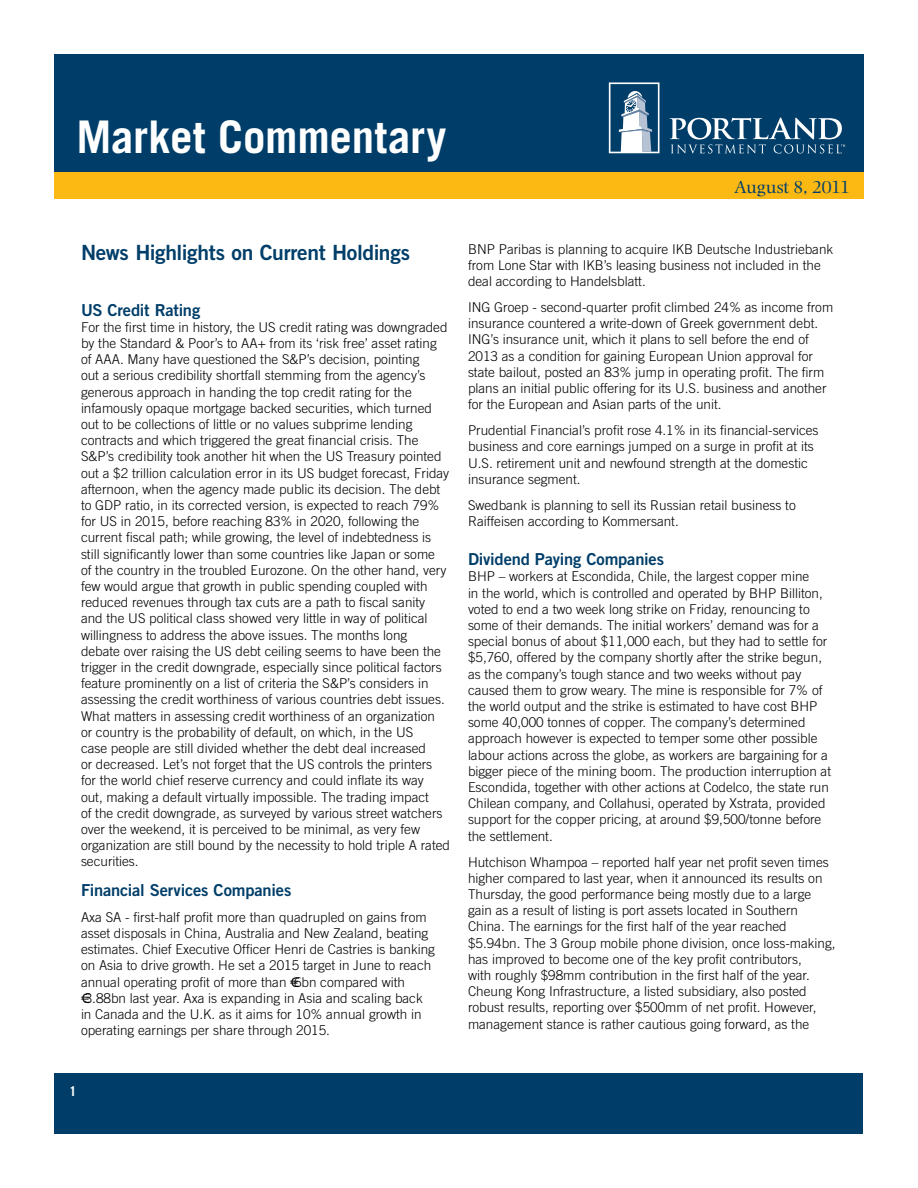
<style>
.page{position:relative;width:918px;height:1188px;background:#fff}
.page>*{position:absolute;margin:0;border:0;box-sizing:border-box;transform-origin:0 0}
.t1{font:700 45px "Trade Gothic";letter-spacing:-.005em;color:#fff}
.t2{font:21px "Trade Gothic Bold Two";letter-spacing:-.015em;color:#003e69}
.t3{font:18px "Photina";letter-spacing:-.015em;color:#003e69}
.t4{font:16.5px "Trade Gothic Bold Two";letter-spacing:-.015em;color:#003e69}
.t5{font:300 13.5px/16.2px "Trade Gothic";color:#000}
.t6{font:700 13.5px "Trade Gothic";color:#fff}
</style>
<div class="page">
<div style="left:54px;top:54px;width:810px;height:142px;background:#003e69"></div>
<svg style="left:609px;top:82px;width:51px;height:71px"></svg>
<svg style="left:670px;top:118px;width:175px;height:35px"></svg>
<div style="left:55px;top:1073px;width:808px;height:60px;background:#003e69"></div>
<div style="left:54px;top:172px;width:810px;height:28px;background:#fdb913"></div>
<h1 class="t1" style="left:76px;top:109px;width:371px">Market Commentary</h1>
<h3 class="t3" style="left:734px;top:177px;width:118px">August 8, 2011</h3>
<h2 class="t2" style="left:81px;top:239px;width:331px">News Highlights on Current Holdings</h2>
<p class="t4" style="left:81px;top:299px;width:121px">US Credit Rating</p>
<p class="t5" style="left:81px;top:319px;width:371px">For the first time in history, the US credit rating was downgraded by the Standard &amp; Poor’s to AA+ from its ‘risk free’ asset rating of AAA. Many have questioned the S&amp;P’s decision, pointing<br>out a serious credibility shortfall stemming from the agency’s generous approach in handing the top credit rating for the infamously opaque mortgage backed securities, which turned out to be collections of little or no values subprime lending contracts and which triggered the great financial crisis. The S&amp;P’s credibility took another hit when the US Treasury pointed out a $2 trillion calculation error in its US budget forecast, Friday afternoon, when the agency made public its decision. The debt to GDP ratio, in its corrected version, is expected to reach 79% for US in 2015, before reaching 83% in 2020, following the current fiscal path; while growing, the level of indebtedness is still significantly lower than some countries like Japan or some<br>of the country in the troubled Eurozone. On the other hand, very few would argue that growth in public spending coupled with reduced revenues through tax cuts are a path to fiscal sanity and the US political class showed very little in way of political willingness to address the above issues. The months long<br>debate over raising the US debt ceiling seems to have been the trigger in the credit downgrade, especially since political factors feature prominently on a list of criteria the S&amp;P’s considers in assessing the credit worthiness of various countries debt issues.<br>What matters in assessing credit worthiness of an organization<br>or country is the probability of default, on which, in the US<br>case people are still divided whether the debt deal increased<br>or decreased. Let’s not forget that the US controls the printers for the world chief reserve currency and could inflate its way<br>out, making a default virtually impossible. The trading impact<br>of the credit downgrade, as surveyed by various street watchers over the weekend, it is perceived to be minimal, as very few organization are still bound by the necessity to hold triple A rated securities.</p>
<p class="t4" style="left:81px;top:880px;width:212px">Financial Services Companies</p>
<p class="t5" style="left:81px;top:909px;width:356px">Axa SA - first-half profit more than quadrupled on gains from asset disposals in China, Australia and New Zealand, beating estimates. Chief Executive Officer Henri de Castries is banking on Asia to drive growth. He set a 2015 target in June to reach annual operating profit of more than €6bn compared with €3.88bn last year. Axa is expanding in Asia and scaling back in Canada and the U.K. as it aims for 10% annual growth in operating earnings per share through 2015.</p>
<p class="t5" style="left:468px;top:241px;width:367px">BNP Paribas is planning to acquire IKB Deutsche Industriebank from Lone Star with IKB’s leasing business not included in the deal according to Handelsblatt.</p>
<p class="t5" style="left:468px;top:299px;width:367px">ING Groep - second-quarter profit climbed 24% as income from insurance countered a write-down of Greek government debt.<br>ING’s insurance unit, which it plans to sell before the end of 2013 as a condition for gaining European Union approval for state bailout, posted an 83% jump in operating profit. The firm plans an initial public offering for its U.S. business and another for the European and Asian parts of the unit.</p>
<p class="t5" style="left:468px;top:422px;width:352px">Prudential Financial’s profit rose 4.1% in its financial-services business and core earnings jumped on a surge in profit at its U.S. retirement unit and newfound strength at the domestic insurance segment.</p>
<p class="t5" style="left:468px;top:497px;width:329px">Swedbank is planning to sell its Russian retail business to<br>Raiffeisen according to Kommersant.</p>
<p class="t4" style="left:468px;top:549px;width:198px">Dividend Paying Companies</p>
<p class="t5" style="left:468px;top:568px;width:365px">BHP – workers at Escondida, Chile, the largest copper mine<br>in the world, which is controlled and operated by BHP Billiton, voted to end a two week long strike on Friday, renouncing to some of their demands. The initial workers’ demand was for a special bonus of about $11,000 each, but they had to settle for $5,760, offered by the company shortly after the strike begun, as the company’s tough stance and two weeks without pay caused them to grow weary. The mine is responsible for 7% of the world output and the strike is estimated to have cost BHP some 40,000 tonnes of copper. The company’s determined approach however is expected to temper some other possible labour actions across the globe, as workers are bargaining for a bigger piece of the mining boom. The production interruption at Escondida, together with other actions at Codelco, the state run Chilean company, and Collahusi, operated by Xstrata, provided support for the copper pricing, at around $9,500/tonne before the settlement.</p>
<p class="t5" style="left:468px;top:853px;width:369px">Hutchison Whampoa – reported half year net profit seven times higher compared to last year, when it announced its results on Thursday, the good performance being mostly due to a large gain as a result of listing is port assets located in Southern China. The earnings for the first half of the year reached $5.94bn. The 3 Group mobile phone division, once loss-making, has improved to become one of the key profit contributors,<br>with roughly $98mm contribution in the first half of the year.<br>Cheung Kong Infrastructure, a listed subsidiary, also posted robust results, reporting over $500mm of net profit. However, management stance is rather cautious going forward, as the</p>
<p class="t6" style="left:69px;top:1083px;width:9px">1</p>
</div>
